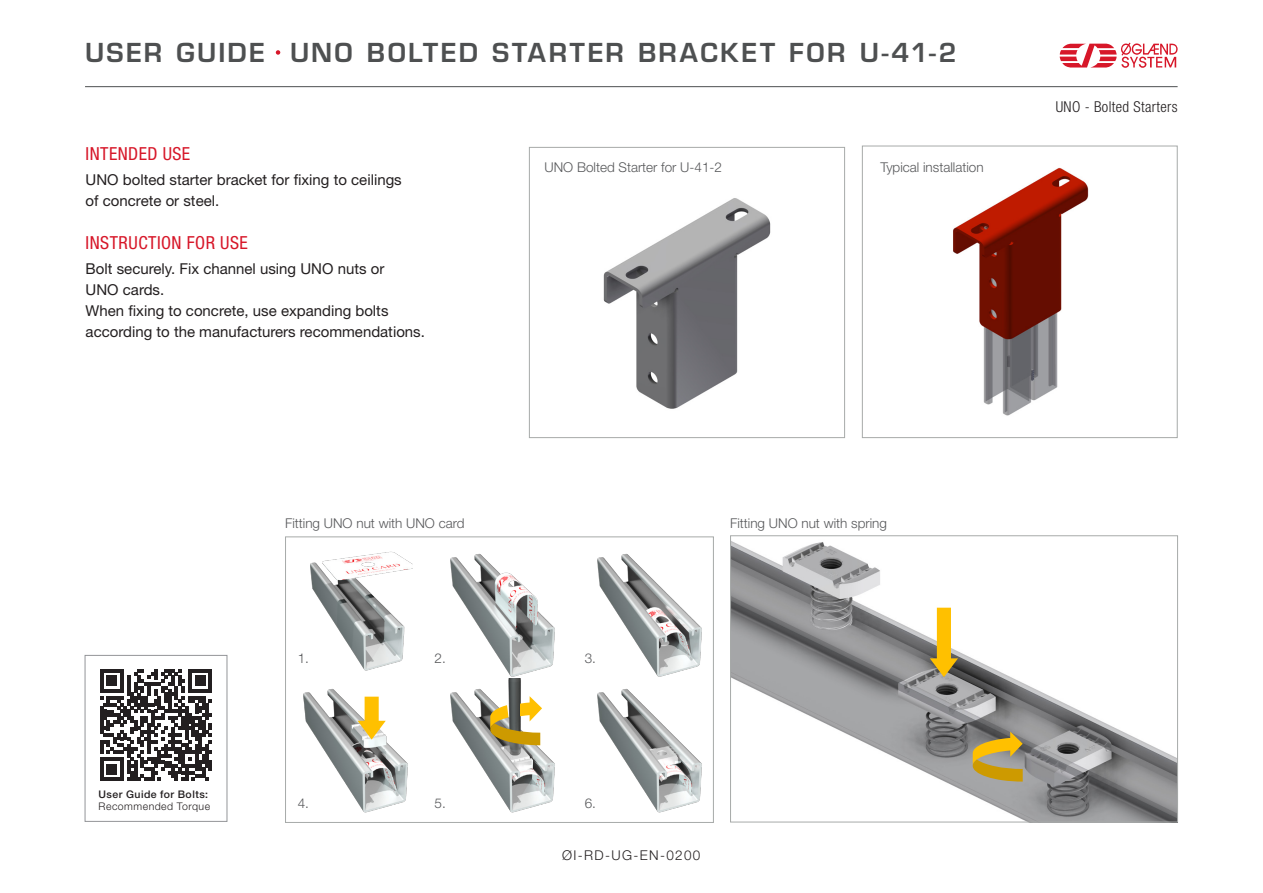
<style>
.page{position:relative;width:1263px;height:893px;background:#fff}
.page>*{position:absolute;margin:0;border:0;box-sizing:border-box;transform-origin:0 0}
.t1{font:600 25.5px "Eurostile LT Std";letter-spacing:.09em;color:#4e5051}
.t2{font:condensed 18px "Helvetica Neue LT Std";letter-spacing:.025em;color:#d71729}
.Brødtekst{font:15px "Helvetica Neue LT Std";color:#231f20}
.t3{font:300 condensed 15px "Helvetica Neue LT Std";letter-spacing:.025em;color:#231f20}
.Bildetekst{font:300 13.5px "Helvetica Neue LT Std";color:#57585a}
.Nummer{font:300 13.5px "Helvetica Neue LT Std";letter-spacing:.1em;color:#231f20}
.t4{font:500 10.5px "Helvetica Neue LT Std";letter-spacing:.045em;color:#231f20}
.t5{font:300 10.5px "Helvetica Neue LT Std";letter-spacing:.045em;color:#231f20}
</style>
<div class="page">
<hr style="left:85px;top:86px;width:1092px;height:1px;background:#4e5051">
<svg style="left:1060px;top:42px;width:117px;height:26px"></svg>
<div style="left:274px;top:49px;width:8px;height:7px;background:#d71729;border-radius:50%"></div>
<div style="left:273px;top:47px;width:10px;height:11px;border:3px solid #fff;border-radius:50%"></div>
<div style="left:85px;top:655px;width:142px;height:167px;border:1px solid #939598"></div>
<svg style="left:100px;top:669px;width:112px;height:112px"></svg>
<img style="left:953px;top:167px;width:136px;height:249px">
<div style="left:862px;top:146px;width:315px;height:292px;border:1px solid #a7aaa9"></div>
<img style="left:603px;top:198px;width:168px;height:211px">
<div style="left:529px;top:147px;width:316px;height:291px;border:1px solid #a7aaa9"></div>
<img style="left:732px;top:541px;width:444px;height:279px">
<div style="left:730px;top:535px;width:448px;height:287px;border:1px solid #a7aaa9"></div>
<svg style="left:930px;top:608px;width:28px;height:69px"></svg>
<svg style="left:969px;top:732px;width:54px;height:50px;background:#b69c4d"></svg>
<img style="left:310px;top:551px;width:103px;height:120px">
<img style="left:450px;top:553px;width:105px;height:124px">
<img style="left:303px;top:689px;width:105px;height:124px">
<img style="left:450px;top:678px;width:105px;height:135px">
<img style="left:597px;top:553px;width:105px;height:124px">
<img style="left:597px;top:688px;width:105px;height:125px">
<svg style="left:358px;top:697px;width:28px;height:42px"></svg>
<svg style="left:486px;top:695px;width:56px;height:50px"></svg>
<div style="left:285px;top:536px;width:429px;height:287px;border:1px solid #a7aaa9"></div>
<h1 class="t1" style="left:85px;top:36px;width:181px">USER GUIDE</h1>
<h2 class="t1" style="left:290px;top:36px;width:668px">UNO BOLTED STARTER BRACKET FOR U-41-2</h2>
<h3 class="t2" style="left:86px;top:143px;width:106px">INTENDED USE</h3>
<p class="Brødtekst" style="left:86px;top:171px;width:318px">UNO bolted starter bracket for fixing to ceilings</p>
<p class="Brødtekst" style="left:86px;top:192px;width:135px">of concrete or steel.</p>
<h3 class="t2" style="left:86px;top:232px;width:164px">INSTRUCTION FOR USE</h3>
<p class="Brødtekst" style="left:86px;top:260px;width:300px">Bolt securely. Fix channel using UNO nuts or</p>
<p class="Brødtekst" style="left:86px;top:281px;width:80px">UNO cards.</p>
<p class="Brødtekst" style="left:86px;top:302px;width:304px">When fixing to concrete, use expanding bolts</p>
<p class="Brødtekst" style="left:86px;top:323px;width:341px">according to the manufacturers recommendations.</p>
<p class="Bildetekst" style="left:544px;top:159px;width:179px">UNO Bolted Starter for U-41-2</p>
<p class="Bildetekst" style="left:880px;top:159px;width:105px">Typical installation</p>
<p class="Bildetekst" style="left:285px;top:515px;width:181px">Fitting UNO nut with UNO card</p>
<p class="Bildetekst" style="left:730px;top:515px;width:158px">Fitting UNO nut with spring</p>
<p class="t4" style="left:99px;top:788px;width:111px">User Guide for Bolts:</p>
<p class="t5" style="left:99px;top:800px;width:113px">Recommended Torque</p>
<p class="Bildetekst" style="left:298px;top:650px;width:13px">1.</p>
<p class="Bildetekst" style="left:435px;top:650px;width:13px">2.</p>
<p class="Bildetekst" style="left:585px;top:650px;width:13px">3.</p>
<p class="Bildetekst" style="left:298px;top:795px;width:13px">4.</p>
<p class="Bildetekst" style="left:435px;top:795px;width:13px">5.</p>
<p class="Bildetekst" style="left:585px;top:795px;width:13px">6.</p>
<p class="Nummer" style="left:562px;top:847px;width:140px">ØI-RD-UG-EN-0200</p>
<p class="t3" style="left:1056px;top:98px;width:123px">UNO - Bolted Starters</p>
</div>
